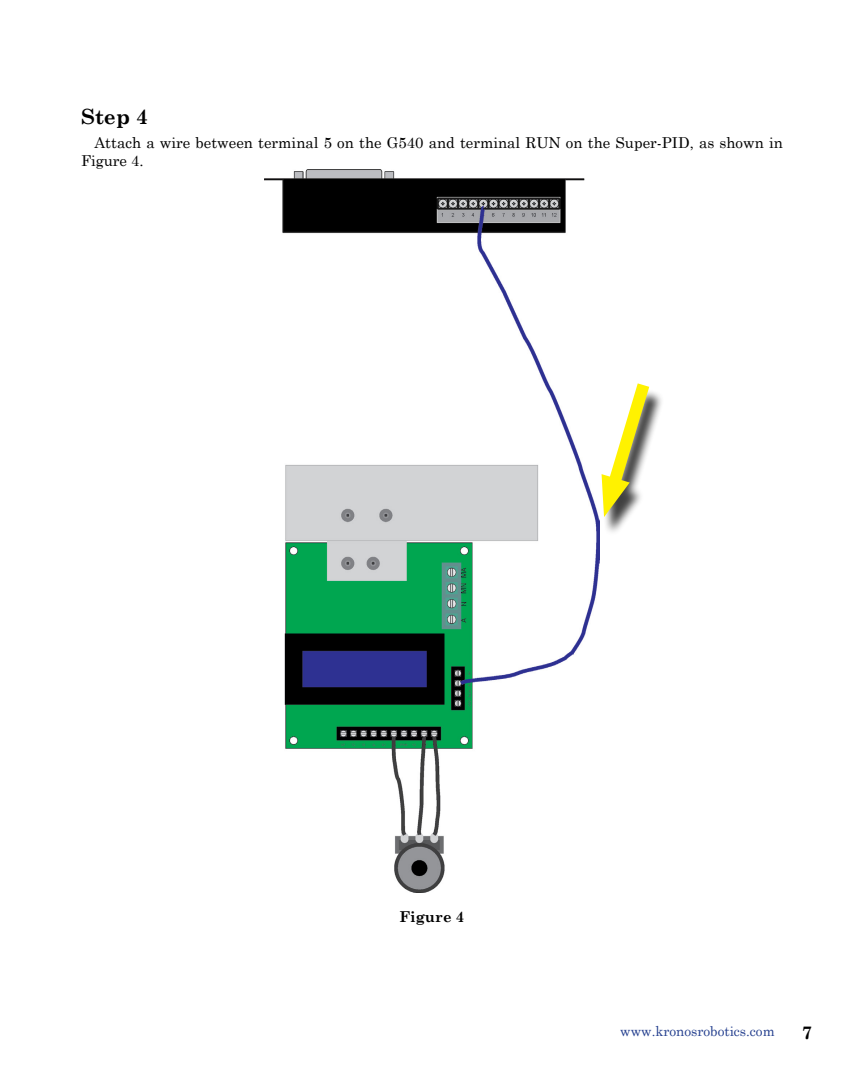
<style>
.page{position:relative;width:864px;height:1080px;background:#fff}
.page>*{position:absolute;margin:0;border:0;box-sizing:border-box;transform-origin:0 0}
.t1{font:700 21px "Century Schoolbook";color:#000}
.t2{font:700 18px "Century Schoolbook";color:#000}
.t3{font:15px/18px "Century Schoolbook";color:#000}
.t4{font:700 15px "Century Schoolbook";color:#000}
.t5{font:13.5px "Century Schoolbook";color:#25408f}
</style>
<div class="page">
<img style="left:265px;top:170px;width:334px;height:723px">
<div style="left:601px;top:389px;width:63px;height:148px;background:#000;opacity:.75"></div>
<svg style="left:596px;top:370px;width:62px;height:147px"></svg>
<h1 class="t1" style="left:81px;top:100px;width:69px">Step 4</h1>
<p class="t3" style="left:81px;top:133px;width:704px;text-indent:14px">Attach a wire between terminal 5 on the G540 and terminal RUN on the Super-PID, as shown in<br>Figure 4.</p>
<p class="t4" style="left:399px;top:904px;width:67px">Figure 4</p>
<p class="t5" style="left:620px;top:1020px;width:156px">www.kronosrobotics.com</p>
<p class="t2" style="left:802px;top:1019px;width:12px">7</p>
</div>
